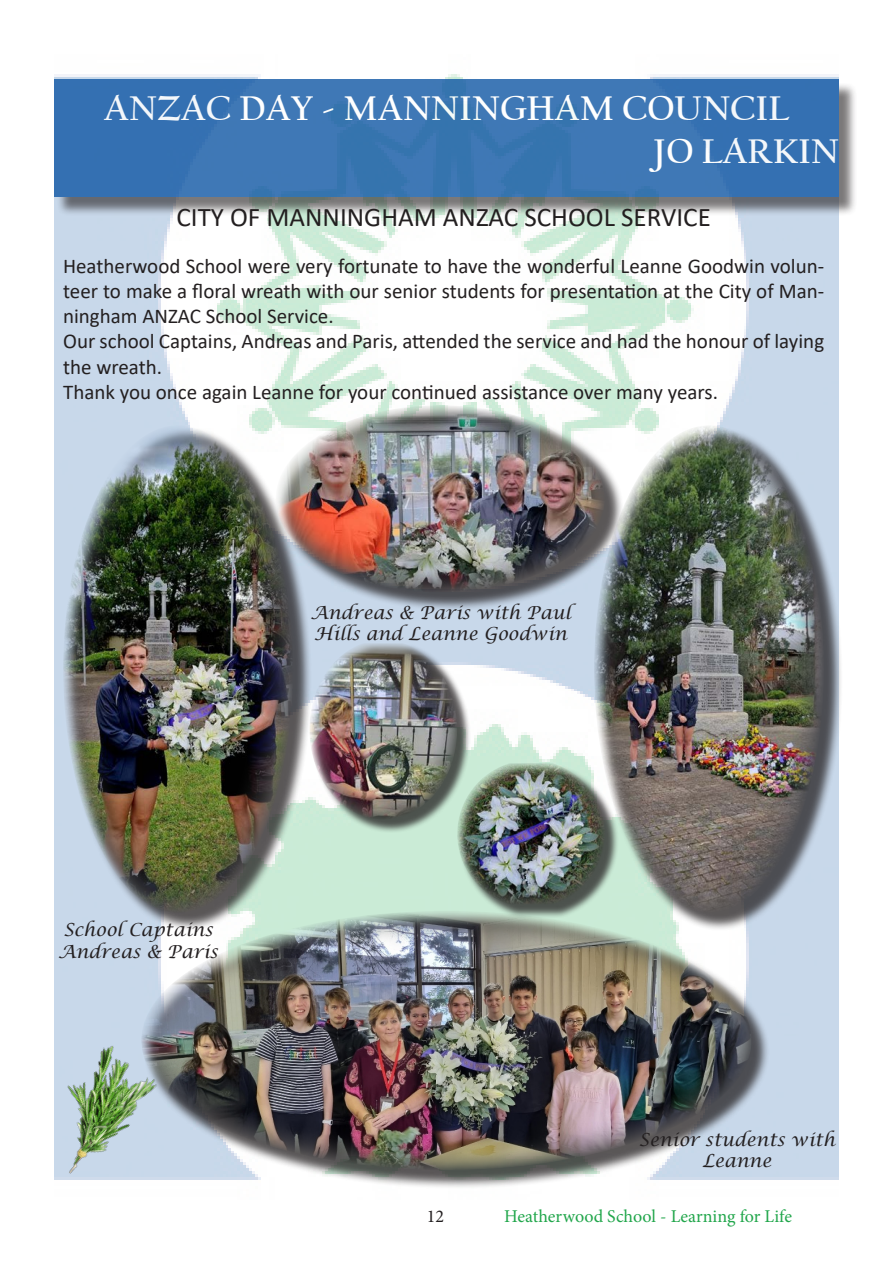
<style>
.page{position:relative;width:893px;height:1263px;background:#fff}
.page>*{position:absolute;margin:0;border:0;box-sizing:border-box;transform-origin:0 0}
.t1{font:700 36px/43.2px "Californian FB";color:#fff}
.t2{font:27px "Calibri";color:#231f20}
.t3{font:21px/25.2px "Calibri";color:#231f20;text-align:justify}
.t4{font:italic 18px/21.6px "Lucida Calligraphy";color:#231f20}
.t5{font:18px "Minion Pro";color:#21a64b}
.t6{font:18px "Minion Pro";color:#231f20}
</style>
<div class="page">
<img style="left:54px;top:74px;width:785px;height:1106px">
<div style="left:56px;top:82px;width:802px;height:134px;background:#231f20;opacity:.75"></div>
<div style="left:54px;top:79px;width:785px;height:118px;background:#3674b2"></div>
<div style="left:65px;top:427px;width:247px;height:504px;background:#231f20;opacity:.75"></div>
<img style="left:63px;top:425px;width:230px;height:488px">
<div style="left:596px;top:427px;width:247px;height:504px;background:#231f20;opacity:.75"></div>
<img style="left:594px;top:425px;width:230px;height:488px">
<div style="left:144px;top:913px;width:626px;height:276px;background:#231f20;opacity:.75"></div>
<img style="left:141px;top:911px;width:611px;height:259px">
<div style="left:459px;top:765px;width:159px;height:153px;background:#231f20;opacity:.75"></div>
<img style="left:457px;top:763px;width:148px;height:141px">
<div style="left:278px;top:407px;width:345px;height:204px;background:#231f20;opacity:.75"></div>
<img style="left:276px;top:405px;width:329px;height:187px">
<div style="left:311px;top:644px;width:160px;height:189px;background:#231f20;opacity:.75"></div>
<img style="left:309px;top:643px;width:148px;height:177px">
<img style="left:54px;top:961px;width:186px;height:228px">
<h1 class="t1" style="left:654px;top:87px;width:187px;text-indent:-550px">ANZAC DAY - MANNINGHAM COUNCIL<br>JO LARKIN</h1>
<p class="t2" style="left:176px;top:198px;width:536px">CITY OF MANNINGHAM ANZAC SCHOOL SERVICE</p>
<p class="t3" style="left:63px;top:253px;width:763px">Heatherwood School were very fortunate to have the wonderful Leanne Goodwin volun&shy;teer to make a floral wreath with our senior students for presentation at the City of Man&shy;ningham ANZAC School Service.</p>
<p class="t3" style="left:63px;top:328px;width:763px">Our school Captains, Andreas and Paris, attended the service and had the honour of laying the wreath.</p>
<p class="t3" style="left:63px;top:379px;width:656px">Thank you once again Leanne for your continued assistance over many years.</p>
<p class="t4" style="left:310px;top:602px;width:262px">Andreas &amp; Paris with Paul<br>Hills and Leanne Goodwin</p>
<p class="t4" style="left:63px;top:919px;width:151px">School Captains</p>
<p class="t4" style="left:58px;top:941px;width:161px">Andreas &amp; Paris</p>
<p class="t4" style="left:639px;top:1129px;width:198px">Senior students with</p>
<p class="t4" style="left:702px;top:1151px;width:71px">Leanne</p>
<p class="t6" style="left:427px;top:1204px;width:19px">12</p>
<p class="t5" style="left:504px;top:1204px;width:289px">Heatherwood School - Learning for Life</p>
</div>
